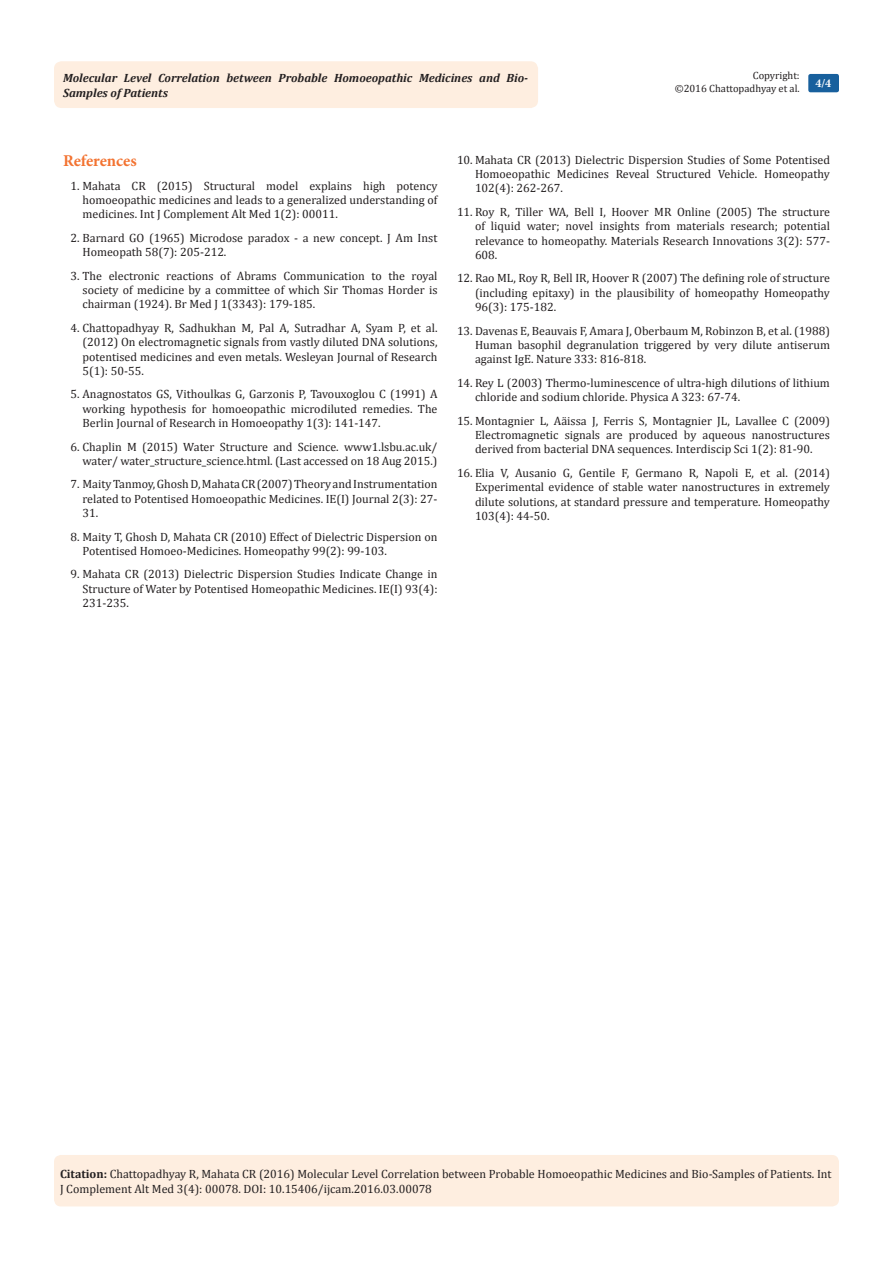
<style>
.page{position:relative;width:893px;height:1263px;background:#fff}
.page>*{position:absolute;margin:0;border:0;box-sizing:border-box;transform-origin:0 0}
.t1{font:700 16.5px "Minion Pro";letter-spacing:-.005em;color:#f37331}
.t2{font:12px/14.4px "Cambria";color:#231f20;text-align:justify}
.t3{font:italic 700 12px/14.4px "Cambria";color:#231f20}
.t4{font:700 12px "Minion Pro";color:#fff}
.t5{font:10.5px/12.6px "Cambria";color:#231f20;text-align:right}
.s1{font-weight:700}
</style>
<div class="page">
<div style="left:54px;top:61px;width:484px;height:47px;background:#feeee0;border-radius:8px"></div>
<div style="left:808px;top:74px;width:31px;height:18px;background:#18609d;border-radius:2px"></div>
<div style="left:54px;top:1155px;width:785px;height:51px;background:#feeee0;border-radius:7px"></div>
<p class="t5" style="left:675px;top:69px;width:127px">Copyright:<br>©2016 Chattopadhyay et al.</p>
<p class="t3" style="left:63px;top:70px;width:467px">Molecular Level Correlation between Probable Homoeopathic Medicines and Bio-<br>Samples of Patients</p>
<p class="t4" style="left:815px;top:75px;width:17px">4/4</p>
<p class="t1" style="left:63px;top:149px;width:75px">References</p>
<p class="t2" style="left:82px;top:178px;width:356px;text-indent:-12px">1. Mahata CR (2015) Structural model explains high potency homoeopathic medicines and leads to a generalized understanding of medicines. Int J Complement Alt Med 1(2): 00011.</p>
<p class="t2" style="left:82px;top:230px;width:356px;text-indent:-12px">2. Barnard GO (1965) Microdose paradox - a new concept. J Am Inst<br>Homeopath 58(7): 205-212.</p>
<p class="t2" style="left:82px;top:268px;width:356px;text-indent:-12px">3. The electronic reactions of Abrams Communication to the royal society of medicine by a committee of which Sir Thomas Horder is chairman (1924). Br Med J 1(3343): 179-185.</p>
<p class="t2" style="left:82px;top:320px;width:356px;text-indent:-12px">4. Chattopadhyay R, Sadhukhan M, Pal A, Sutradhar A, Syam P, et al. (2012) On electromagnetic signals from vastly diluted DNA solutions, potentised medicines and even metals. Wesleyan Journal of Research 5(1): 50-55.</p>
<p class="t2" style="left:82px;top:387px;width:356px;text-indent:-12px">5. Anagnostatos GS, Vithoulkas G, Garzonis P, Tavouxoglou C (1991) A working hypothesis for homoeopathic microdiluted remedies. The Berlin Journal of Research in Homoeopathy 1(3): 141-147.</p>
<p class="t2" style="left:70px;top:439px;width:368px;text-align:right">6. Chaplin M (2015) Water Structure and Science. www1.lsbu.ac.uk/ water/ water_structure_science.html. (Last accessed on 18 Aug 2015.)</p>
<p class="t2" style="left:82px;top:477px;width:356px;text-indent:-12px">7. Maity Tanmoy, Ghosh D, Mahata CR (2007) Theory and Instrumentation related to Potentised Homoeopathic Medicines. IE(I) Journal 2(3): 27- 31.</p>
<p class="t2" style="left:82px;top:529px;width:356px;text-indent:-12px">8. Maity T, Ghosh D, Mahata CR (2010) Effect of Dielectric Dispersion on<br>Potentised Homoeo-Medicines. Homeopathy 99(2): 99-103.</p>
<p class="t2" style="left:82px;top:567px;width:356px;text-indent:-12px">9. Mahata CR (2013) Dielectric Dispersion Studies Indicate Change in Structure of Water by Potentised Homeopathic Medicines. IE(I) 93(4):<br>231-235.</p>
<p class="t2" style="left:475px;top:152px;width:356px;text-indent:-18px">10. Mahata CR (2013) Dielectric Dispersion Studies of Some Potentised Homoeopathic Medicines Reveal Structured Vehicle. Homeopathy 102(4): 262-267.</p>
<p class="t2" style="left:475px;top:204px;width:356px;text-indent:-18px">11. Roy R, Tiller WA, Bell I, Hoover MR Online (2005) The structure of liquid water; novel insights from materials research; potential relevance to homeopathy. Materials Research Innovations 3(2): 577- 608.</p>
<p class="t2" style="left:475px;top:271px;width:356px;text-indent:-18px">12. Rao ML, Roy R, Bell IR, Hoover R (2007) The defining role of structure (including epitaxy) in the plausibility of homeopathy Homeopathy 96(3): 175-182.</p>
<p class="t2" style="left:475px;top:323px;width:356px;text-indent:-18px">13. Davenas E, Beauvais F, Amara J, Oberbaum M, Robinzon B, et al. (1988)<br>Human basophil degranulation triggered by very dilute antiserum against IgE. Nature 333: 816-818.</p>
<p class="t2" style="left:475px;top:375px;width:356px;text-indent:-18px">14. Rey L (2003) Thermo-luminescence of ultra-high dilutions of lithium chloride and sodium chloride. Physica A 323: 67-74.</p>
<p class="t2" style="left:475px;top:413px;width:356px;text-indent:-18px">15. Montagnier L, Aäissa J, Ferris S, Montagnier JL, Lavallee C (2009)<br>Electromagnetic signals are produced by aqueous nanostructures derived from bacterial DNA sequences. Interdiscip Sci 1(2): 81-90.</p>
<p class="t2" style="left:475px;top:465px;width:356px;text-indent:-18px">16. Elia V, Ausanio G, Gentile F, Germano R, Napoli E, et al. (2014)<br>Experimental evidence of stable water nanostructures in extremely dilute solutions, at standard pressure and temperature. Homeopathy 103(4): 44-50.</p>
<p class="t2" style="left:60px;top:1167px;width:773px"><span class="s1">Citation:</span> Chattopadhyay R, Mahata CR (2016) Molecular Level Correlation between Probable Homoeopathic Medicines and Bio-Samples of Patients. Int<br>J Complement Alt Med 3(4): 00078. DOI: 10.15406/ijcam.2016.03.00078</p>
</div>
